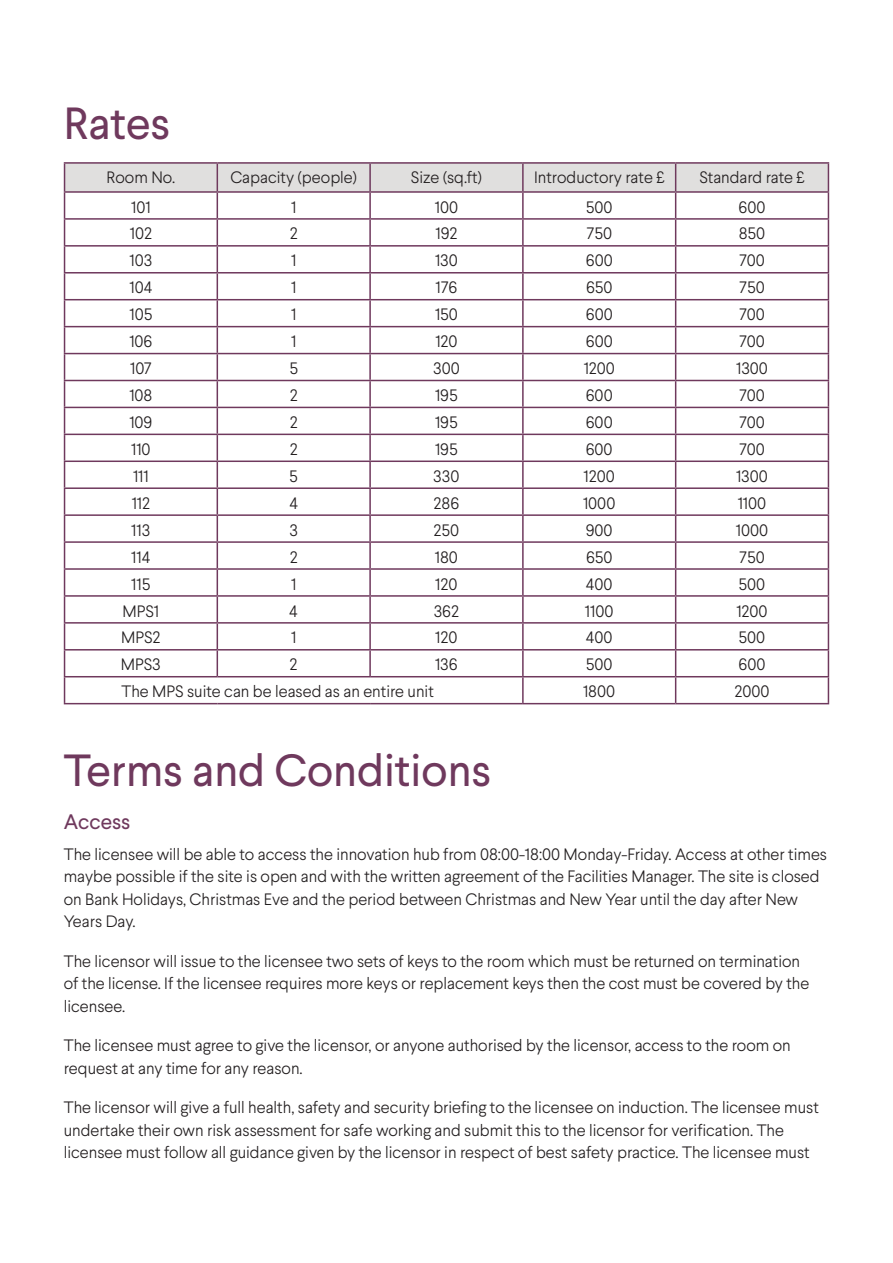
<style>
.page{position:relative;width:893px;height:1263px;background:#fff}
.page>*{position:absolute;margin:0;border:0;box-sizing:border-box;transform-origin:0 0}
.BannerH1{font:45px "Larsseit";color:#6f395d}
.Heading_Colour_1{font:21px "Larsseit";color:#6f395d}
.Basic_Light{font:300 16.5px/22.5px "Larsseit";color:#231f20}
</style>
<div class="page">
<hr style="left:64px;top:162px;width:153px;height:2px;background:#6f395d">
<hr style="left:217px;top:162px;width:153px;height:2px;background:#6f395d">
<hr style="left:370px;top:162px;width:153px;height:2px;background:#6f395d">
<hr style="left:523px;top:162px;width:153px;height:2px;background:#6f395d">
<hr style="left:676px;top:162px;width:153px;height:2px;background:#6f395d">
<svg style="left:64px;top:163px;width:765px;height:540px"></svg>
<hr style="left:64px;top:703px;width:153px;height:1px;background:#6f395d">
<hr style="left:217px;top:703px;width:153px;height:1px;background:#6f395d">
<hr style="left:370px;top:703px;width:153px;height:1px;background:#6f395d">
<hr style="left:523px;top:703px;width:153px;height:1px;background:#6f395d">
<hr style="left:676px;top:703px;width:153px;height:1px;background:#6f395d">
<p class="BannerH1" style="left:64px;top:94px;width:108px">Rates</p>
<p class="Basic_Light" style="left:107px;top:166px;width:70px">Room No.</p>
<p class="Basic_Light" style="left:230px;top:166px;width:128px">Capacity (people)</p>
<p class="Basic_Light" style="left:411px;top:166px;width:73px">Size (sq.ft)</p>
<p class="Basic_Light" style="left:534px;top:166px;width:132px">Introductory rate £</p>
<p class="Basic_Light" style="left:699px;top:166px;width:107px">Standard rate £</p>
<p class="Basic_Light" style="left:131px;top:195px;width:21px">101</p>
<p class="Basic_Light" style="left:291px;top:195px;width:7px">1</p>
<p class="Basic_Light" style="left:435px;top:195px;width:25px">100</p>
<p class="Basic_Light" style="left:586px;top:195px;width:28px">500</p>
<p class="Basic_Light" style="left:739px;top:195px;width:28px">600</p>
<p class="Basic_Light" style="left:130px;top:222px;width:24px">102</p>
<p class="Basic_Light" style="left:290px;top:222px;width:9px">2</p>
<p class="Basic_Light" style="left:436px;top:222px;width:23px">192</p>
<p class="Basic_Light" style="left:586px;top:222px;width:27px">750</p>
<p class="Basic_Light" style="left:739px;top:222px;width:28px">850</p>
<p class="Basic_Light" style="left:130px;top:249px;width:24px">103</p>
<p class="Basic_Light" style="left:291px;top:249px;width:7px">1</p>
<p class="Basic_Light" style="left:435px;top:249px;width:24px">130</p>
<p class="Basic_Light" style="left:586px;top:249px;width:28px">600</p>
<p class="Basic_Light" style="left:739px;top:249px;width:27px">700</p>
<p class="Basic_Light" style="left:129px;top:276px;width:24px">104</p>
<p class="Basic_Light" style="left:291px;top:276px;width:7px">1</p>
<p class="Basic_Light" style="left:436px;top:276px;width:23px">176</p>
<p class="Basic_Light" style="left:586px;top:276px;width:28px">650</p>
<p class="Basic_Light" style="left:739px;top:276px;width:27px">750</p>
<p class="Basic_Light" style="left:129px;top:303px;width:24px">105</p>
<p class="Basic_Light" style="left:291px;top:303px;width:7px">1</p>
<p class="Basic_Light" style="left:435px;top:303px;width:24px">150</p>
<p class="Basic_Light" style="left:586px;top:303px;width:28px">600</p>
<p class="Basic_Light" style="left:739px;top:303px;width:27px">700</p>
<p class="Basic_Light" style="left:129px;top:330px;width:25px">106</p>
<p class="Basic_Light" style="left:291px;top:330px;width:7px">1</p>
<p class="Basic_Light" style="left:435px;top:330px;width:24px">120</p>
<p class="Basic_Light" style="left:586px;top:330px;width:28px">600</p>
<p class="Basic_Light" style="left:739px;top:330px;width:27px">700</p>
<p class="Basic_Light" style="left:130px;top:357px;width:23px">107</p>
<p class="Basic_Light" style="left:289px;top:357px;width:10px">5</p>
<p class="Basic_Light" style="left:433px;top:357px;width:28px">300</p>
<p class="Basic_Light" style="left:584px;top:357px;width:33px">1200</p>
<p class="Basic_Light" style="left:736px;top:357px;width:33px">1300</p>
<p class="Basic_Light" style="left:129px;top:384px;width:25px">108</p>
<p class="Basic_Light" style="left:290px;top:384px;width:9px">2</p>
<p class="Basic_Light" style="left:435px;top:384px;width:24px">195</p>
<p class="Basic_Light" style="left:586px;top:384px;width:28px">600</p>
<p class="Basic_Light" style="left:739px;top:384px;width:27px">700</p>
<p class="Basic_Light" style="left:129px;top:411px;width:25px">109</p>
<p class="Basic_Light" style="left:290px;top:411px;width:9px">2</p>
<p class="Basic_Light" style="left:435px;top:411px;width:24px">195</p>
<p class="Basic_Light" style="left:586px;top:411px;width:28px">600</p>
<p class="Basic_Light" style="left:739px;top:411px;width:27px">700</p>
<p class="Basic_Light" style="left:131px;top:438px;width:21px">110</p>
<p class="Basic_Light" style="left:290px;top:438px;width:9px">2</p>
<p class="Basic_Light" style="left:435px;top:438px;width:24px">195</p>
<p class="Basic_Light" style="left:586px;top:438px;width:28px">600</p>
<p class="Basic_Light" style="left:739px;top:438px;width:27px">700</p>
<p class="Basic_Light" style="left:133px;top:465px;width:17px">111</p>
<p class="Basic_Light" style="left:289px;top:465px;width:10px">5</p>
<p class="Basic_Light" style="left:433px;top:465px;width:28px">330</p>
<p class="Basic_Light" style="left:584px;top:465px;width:33px">1200</p>
<p class="Basic_Light" style="left:736px;top:465px;width:33px">1300</p>
<p class="Basic_Light" style="left:132px;top:491px;width:20px">112</p>
<p class="Basic_Light" style="left:289px;top:491px;width:10px">4</p>
<p class="Basic_Light" style="left:434px;top:491px;width:27px">286</p>
<p class="Basic_Light" style="left:583px;top:491px;width:34px">1000</p>
<p class="Basic_Light" style="left:738px;top:491px;width:30px">1100</p>
<p class="Basic_Light" style="left:131px;top:518px;width:21px">113</p>
<p class="Basic_Light" style="left:289px;top:518px;width:10px">3</p>
<p class="Basic_Light" style="left:434px;top:518px;width:27px">250</p>
<p class="Basic_Light" style="left:586px;top:518px;width:28px">900</p>
<p class="Basic_Light" style="left:736px;top:518px;width:34px">1000</p>
<p class="Basic_Light" style="left:131px;top:545px;width:21px">114</p>
<p class="Basic_Light" style="left:290px;top:545px;width:9px">2</p>
<p class="Basic_Light" style="left:435px;top:545px;width:25px">180</p>
<p class="Basic_Light" style="left:586px;top:545px;width:28px">650</p>
<p class="Basic_Light" style="left:739px;top:545px;width:27px">750</p>
<p class="Basic_Light" style="left:131px;top:572px;width:21px">115</p>
<p class="Basic_Light" style="left:291px;top:572px;width:7px">1</p>
<p class="Basic_Light" style="left:435px;top:572px;width:24px">120</p>
<p class="Basic_Light" style="left:586px;top:572px;width:28px">400</p>
<p class="Basic_Light" style="left:739px;top:572px;width:28px">500</p>
<p class="Basic_Light" style="left:123px;top:599px;width:38px">MPS1</p>
<p class="Basic_Light" style="left:289px;top:599px;width:10px">4</p>
<p class="Basic_Light" style="left:434px;top:599px;width:27px">362</p>
<p class="Basic_Light" style="left:585px;top:599px;width:30px">1100</p>
<p class="Basic_Light" style="left:736px;top:599px;width:33px">1200</p>
<p class="Basic_Light" style="left:121px;top:626px;width:41px">MPS2</p>
<p class="Basic_Light" style="left:291px;top:626px;width:7px">1</p>
<p class="Basic_Light" style="left:435px;top:626px;width:24px">120</p>
<p class="Basic_Light" style="left:586px;top:626px;width:28px">400</p>
<p class="Basic_Light" style="left:739px;top:626px;width:28px">500</p>
<p class="Basic_Light" style="left:121px;top:653px;width:41px">MPS3</p>
<p class="Basic_Light" style="left:290px;top:653px;width:9px">2</p>
<p class="Basic_Light" style="left:435px;top:653px;width:24px">136</p>
<p class="Basic_Light" style="left:586px;top:653px;width:28px">500</p>
<p class="Basic_Light" style="left:738px;top:653px;width:28px">600</p>
<p class="Basic_Light" style="left:121px;top:680px;width:314px">The MPS suite can be leased as an entire unit</p>
<p class="Basic_Light" style="left:583px;top:680px;width:34px">1800</p>
<p class="Basic_Light" style="left:734px;top:680px;width:36px">2000</p>
<p class="BannerH1" style="left:64px;top:741px;width:429px">Terms and Conditions</p>
<p class="Heading_Colour_1" style="left:64px;top:808px;width:68px">Access</p>
<p class="Basic_Light" style="left:64px;top:842px;width:765px">The licensee will be able to access the innovation hub from 08:00-18:00 Monday-Friday. Access at other times maybe possible if the site is open and with the written agreement of the Facilities Manager. The site is closed on Bank Holidays, Christmas Eve and the period between Christmas and New Year until the day after New Years Day.</p>
<p class="Basic_Light" style="left:64px;top:949px;width:747px">The licensor will issue to the licensee two sets of keys to the room which must be returned on termination of the license. If the licensee requires more keys or replacement keys then the cost must be covered by the licensee.</p>
<p class="Basic_Light" style="left:64px;top:1034px;width:729px">The licensee must agree to give the licensor, or anyone authorised by the licensor, access to the room on request at any time for any reason.</p>
<p class="Basic_Light" style="left:64px;top:1096px;width:757px">The licensor will give a full health, safety and security briefing to the licensee on induction. The licensee must undertake their own risk assessment for safe working and submit this to the licensor for verification. The licensee must follow all guidance given by the licensor in respect of best safety practice. The licensee must</p>
</div>
